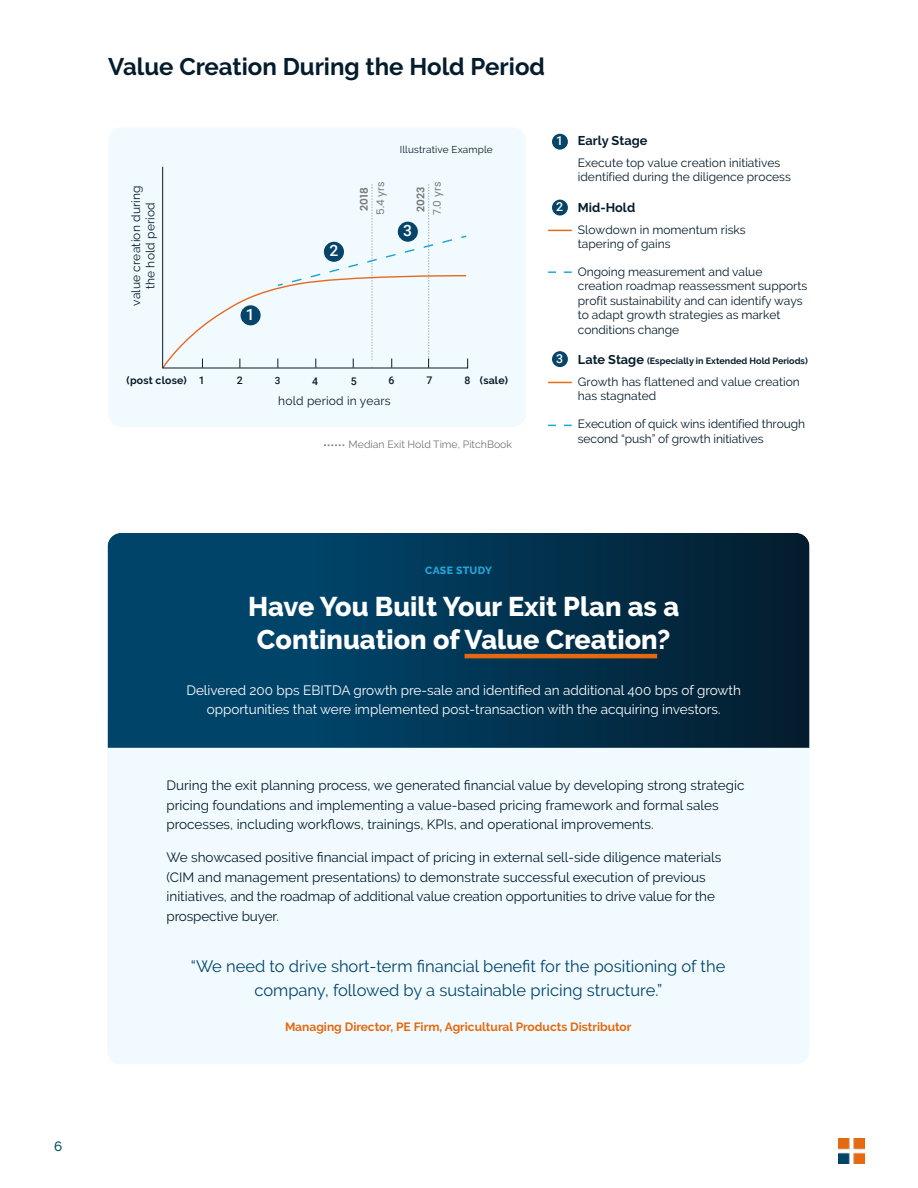
<style>
.page{position:relative;width:918px;height:1188px;background:#fff}
.page>*{position:absolute;margin:0;border:0;box-sizing:border-box;transform-origin:0 0}
.t1{font:800 27px/33px "Raleway";color:#fff;text-align:center}
.t2{font:700 24px "Raleway";color:#041c2c}
.t3{font:16.5px/24px "Raleway";color:#00446a;text-align:center}
.t4{font:500 15.6px "Roboto";color:#fff}
.t5{font:13.5px/19.5px "Raleway";color:#041c2c}
.t6{font:13.5px/19.2px "Raleway";color:#fff;text-align:center}
.t7{font:500 13.5px "Raleway";color:#00446a}
.t8{font:700 12.75px "Raleway";color:#041c2c}
.t9{font:500 12.3px "Roboto";color:#fff}
.t10{font:12px/14.4px "Raleway";letter-spacing:-.005em;color:#041c2c}
.t11{font:700 12px "Raleway";color:#e56910}
.t12{font:12px/14.4px "Raleway";letter-spacing:.015em;color:#091a28;text-align:center}
.t13{font:10.5px "Raleway";color:#777}
.t14{font:700 10.5px "Raleway";letter-spacing:.015em;color:#091a28}
.t15{font:10.5px "Poppins";color:#777}
.t16{font:800 10.5px "Raleway";letter-spacing:.025em;color:#21a5d5}
.t17{font:600 10.5px "Poppins";letter-spacing:.01em;color:#777}
.t18{font:500 10.5px "Roboto";color:#091a28}
.t19{font:9.9px "Raleway";letter-spacing:.015em;color:#091a28}
.t20{font:500 9.9px "Roboto";color:#091a28}
.t21{font:700 9px "Raleway";color:#041c2c}
.s1{font-size:12.75px}
</style>
<div class="page">
<div style="left:108px;top:127px;width:418px;height:300px;background:#f1fbff;border-radius:13px"></div>
<div style="left:107px;top:718px;width:702px;height:346px;background:#f1fbff"></div>
<svg style="left:108px;top:533px;width:702px;height:215px;background:#023654"></svg>
<hr style="left:465px;top:654px;width:192px;height:4px;background:#e56910">
<svg style="left:162px;top:183px;width:306px;height:186px"></svg>
<svg style="left:324px;top:445px;width:20px;height:1px"></svg>
<div style="left:552px;top:134px;width:16px;height:16px;background:#064469;border-radius:50%"></div>
<div style="left:552px;top:200px;width:16px;height:16px;background:#064469;border-radius:50%"></div>
<div style="left:552px;top:351px;width:16px;height:16px;background:#064469;border-radius:50%"></div>
<svg style="left:548px;top:230px;width:24px;height:1px"></svg>
<svg style="left:548px;top:382px;width:24px;height:1px"></svg>
<svg style="left:548px;top:271px;width:24px;height:2px"></svg>
<svg style="left:548px;top:425px;width:24px;height:1px"></svg>
<img style="left:839px;top:1138px;width:25px;height:26px">
<h2 class="t2" style="left:108px;top:57px;width:439px">Value Creation During the Hold Period</h2>
<p class="t12" style="left:130px;top:306px;width:122px;rotate:-90deg">value creation during the hold period</p>
<p class="t4" style="left:246px;top:305px;width:10px">1</p>
<p class="t4" style="left:329px;top:242px;width:10px">2</p>
<p class="t19" style="left:400px;top:146px;width:95px">Illustrative Example</p>
<p class="t17" style="left:358px;top:211px;width:25px;rotate:-90deg">2018</p>
<p class="t15" style="left:376px;top:215px;width:35px;rotate:-90deg">5.4 yrs</p>
<p class="t17" style="left:415px;top:212px;width:27px;rotate:-90deg">2023</p>
<p class="t15" style="left:433px;top:215px;width:34px;rotate:-90deg">7.0 yrs</p>
<p class="t4" style="left:403px;top:222px;width:10px">3</p>
<p class="t14" style="left:127px;top:376px;width:62px">(post close)</p>
<p class="t14" style="left:480px;top:377px;width:30px">(sale)</p>
<p class="t18" style="left:199px;top:374px;width:7px">1</p>
<p class="t18" style="left:237px;top:374px;width:7px">2</p>
<p class="t20" style="left:275px;top:374px;width:7px">3</p>
<p class="t18" style="left:312px;top:375px;width:7px">4</p>
<p class="t18" style="left:351px;top:375px;width:7px">5</p>
<p class="t18" style="left:389px;top:374px;width:7px">6</p>
<p class="t18" style="left:464px;top:374px;width:7px">8</p>
<p class="t12" style="left:278px;top:395px;width:114px">hold period in years</p>
<p class="t18" style="left:427px;top:374px;width:7px">7</p>
<p class="t13" style="left:349px;top:438px;width:165px">Median Exit Hold Time, PitchBook</p>
<p class="t9" style="left:556px;top:134px;width:9px">1</p>
<p class="t9" style="left:556px;top:200px;width:9px">2</p>
<p class="t9" style="left:556px;top:351px;width:9px">3</p>
<p class="t8" style="left:578px;top:136px;width:71px">Early Stage</p>
<p class="t10" style="left:578px;top:155px;width:215px">Execute top value creation initiatives identified during the diligence process</p>
<p class="t8" style="left:578px;top:202px;width:59px">Mid-Hold</p>
<p class="t10" style="left:578px;top:222px;width:169px">Slowdown in momentum risks tapering of gains</p>
<p class="t10" style="left:578px;top:265px;width:231px">Ongoing measurement and value creation roadmap reassessment supports profit sustainability and can identify ways to adapt growth strategies as market conditions change</p>
<p class="t21" style="left:578px;top:358px;width:231px"><span class="s1">Late Stage</span> (Especially in Extended Hold Periods)</p>
<p class="t10" style="left:578px;top:374px;width:223px">Growth has flattened and value creation has stagnated</p>
<p class="t10" style="left:578px;top:417px;width:229px">Execution of quick wins identified through second “push” of growth initiatives</p>
<p class="t7" style="left:54px;top:1141px;width:10px">6</p>
<p class="t16" style="left:425px;top:566px;width:68px">CASE STUDY</p>
<h1 class="t1" style="left:248px;top:592px;width:433px">Have You Built Your Exit Plan as a<br>Continuation of Value Creation?</h1>
<p class="t6" style="left:186px;top:680px;width:556px">Delivered 200 bps EBITDA growth pre-sale and identified an additional 400 bps of growth opportunities that were implemented post-transaction with the acquiring investors.</p>
<p class="t5" style="left:167px;top:776px;width:580px">During the exit planning process, we generated financial value by developing strong strategic pricing foundations and implementing a value-based pricing framework and formal sales processes, including workflows, trainings, KPIs, and operational improvements.</p>
<p class="t5" style="left:167px;top:848px;width:556px">We showcased positive financial impact of pricing in external sell-side diligence materials (CIM and management presentations) to demonstrate successful execution of previous initiatives, and the roadmap of additional value creation opportunities to drive value for the prospective buyer.</p>
<p class="t3" style="left:191px;top:954px;width:536px">“We need to drive short-term financial benefit for the positioning of the company, followed by a sustainable pricing structure.”</p>
<p class="t11" style="left:285px;top:1022px;width:348px">Managing Director, PE Firm, Agricultural Products Distributor</p>
</div>
